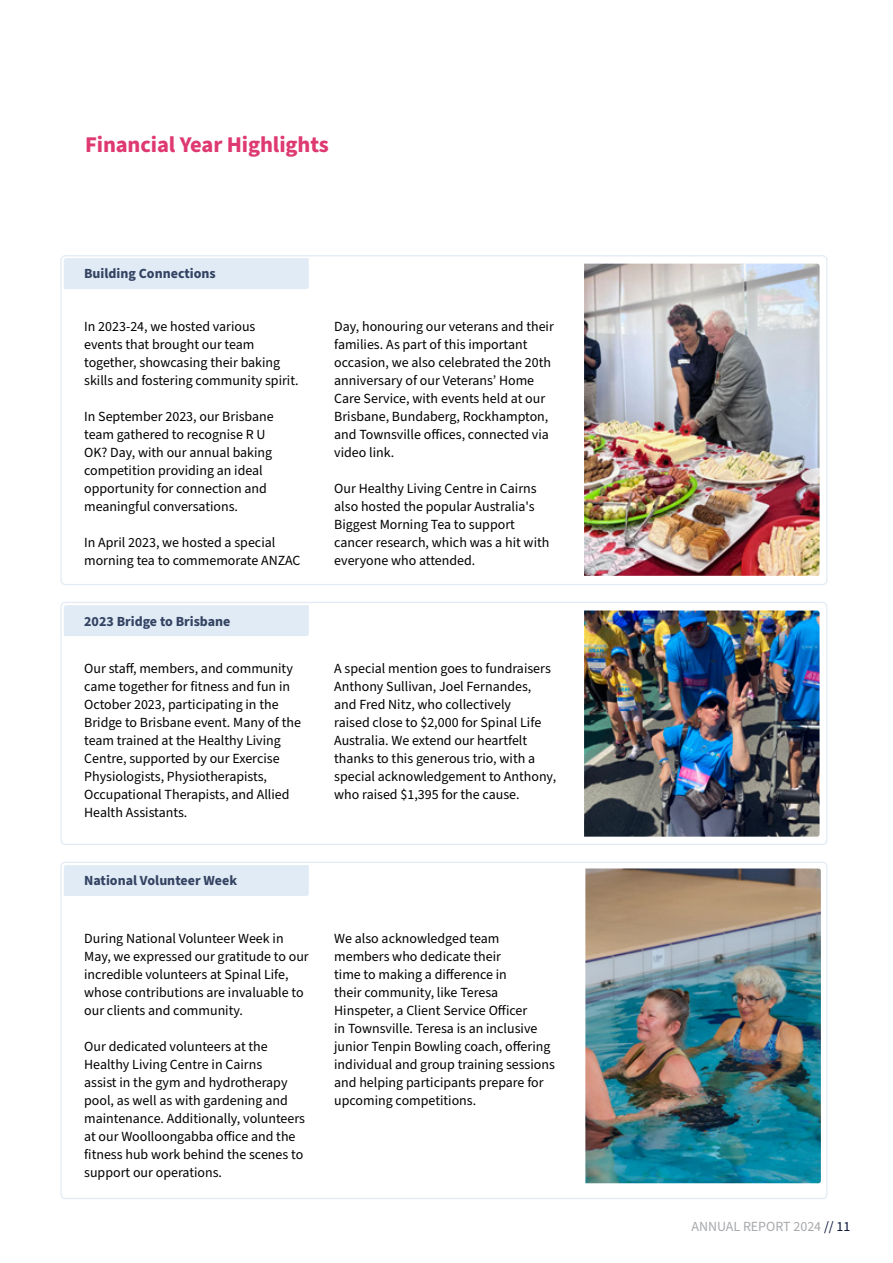
<style>
.page{position:relative;width:893px;height:1263px;background:#fff}
.page>*{position:absolute;margin:0;border:0;box-sizing:border-box;transform-origin:0 0}
.t1{font:700 22.5px "Source Sans Pro";letter-spacing:-.005em;color:#de3970}
.t2{font:13.95px/18px "Source Sans Pro";color:#000}
.t3{font:700 13.95px "Source Sans Pro";color:#344363}
.t4{font:13.95px "Source Sans Pro";color:#a7a9ac}
.s1{color:#0b163c}
</style>
<div class="page">
<img style="left:584px;top:264px;width:235px;height:312px">
<div style="left:64px;top:258px;width:245px;height:31px;background:#e1ebf5"></div>
<div style="left:60px;top:602px;width:767px;height:243px;border:1px solid #cddeee;border-radius:4px"></div>
<div style="left:64px;top:605px;width:245px;height:31px;background:#e1ebf5"></div>
<img style="left:584px;top:610px;width:235px;height:227px">
<img style="left:585px;top:868px;width:236px;height:315px">
<div style="left:64px;top:865px;width:245px;height:31px;background:#e1ebf5"></div>
<h1 class="t1" style="left:85px;top:129px;width:245px">Financial Year Highlights</h1>
<p class="t3" style="left:84px;top:264px;width:133px">Building Connections</p>
<p class="t2" style="left:84px;top:317px;width:216px">In 2023-24, we hosted various<br>events that brought our team together, showcasing their baking skills and fostering community spirit.</p>
<p class="t2" style="left:84px;top:407px;width:191px">In September 2023, our Brisbane team gathered to recognise R U<br>OK? Day, with our annual baking competition providing an ideal opportunity for connection and meaningful conversations.</p>
<p class="t2" style="left:84px;top:533px;width:218px">In April 2023, we hosted a special morning tea to commemorate ANZAC</p>
<p class="t3" style="left:84px;top:612px;width:148px">2023 Bridge to Brisbane</p>
<p class="t2" style="left:84px;top:659px;width:218px">Our staff, members, and community came together for fitness and fun in October 2023, participating in the Bridge to Brisbane event. Many of the team trained at the Healthy Living Centre, supported by our Exercise Physiologists, Physiotherapists, Occupational Therapists, and Allied Health Assistants.</p>
<p class="t3" style="left:84px;top:870px;width:154px">National Volunteer Week</p>
<p class="t2" style="left:84px;top:929px;width:226px">During National Volunteer Week in May, we expressed our gratitude to our incredible volunteers at Spinal Life, whose contributions are invaluable to our clients and community.</p>
<p class="t2" style="left:84px;top:1037px;width:222px">Our dedicated volunteers at the Healthy Living Centre in Cairns<br>assist in the gym and hydrotherapy pool, as well as with gardening and maintenance. Additionally, volunteers at our Woolloongabba office and the fitness hub work behind the scenes to support our operations.</p>
<p class="t2" style="left:334px;top:317px;width:221px">Day, honouring our veterans and their families. As part of this important occasion, we also celebrated the 20th anniversary of our Veterans’ Home Care Service, with events held at our Brisbane, Bundaberg, Rockhampton, and Townsville offices, connected via video link.</p>
<p class="t2" style="left:334px;top:479px;width:217px">Our Healthy Living Centre in Cairns also hosted the popular Australia's<br>Biggest Morning Tea to support cancer research, which was a hit with everyone who attended.</p>
<p class="t2" style="left:334px;top:659px;width:223px">A special mention goes to fundraisers Anthony Sullivan, Joel Fernandes, and Fred Nitz, who collectively<br>raised close to $2,000 for Spinal Life Australia. We extend our heartfelt thanks to this generous trio, with a special acknowledgement to Anthony, who raised $1,395 for the cause.</p>
<p class="t2" style="left:334px;top:929px;width:222px">We also acknowledged team members who dedicate their<br>time to making a difference in<br>their community, like Teresa<br>Hinspeter, a Client Service Officer<br>in Townsville. Teresa is an inclusive junior Tenpin Bowling coach, offering individual and group training sessions and helping participants prepare for upcoming competitions.</p>
<p class="t4" style="left:691px;top:1217px;width:161px">ANNUAL REPORT 2024 <span class="s1">// 11</span></p>
</div>
